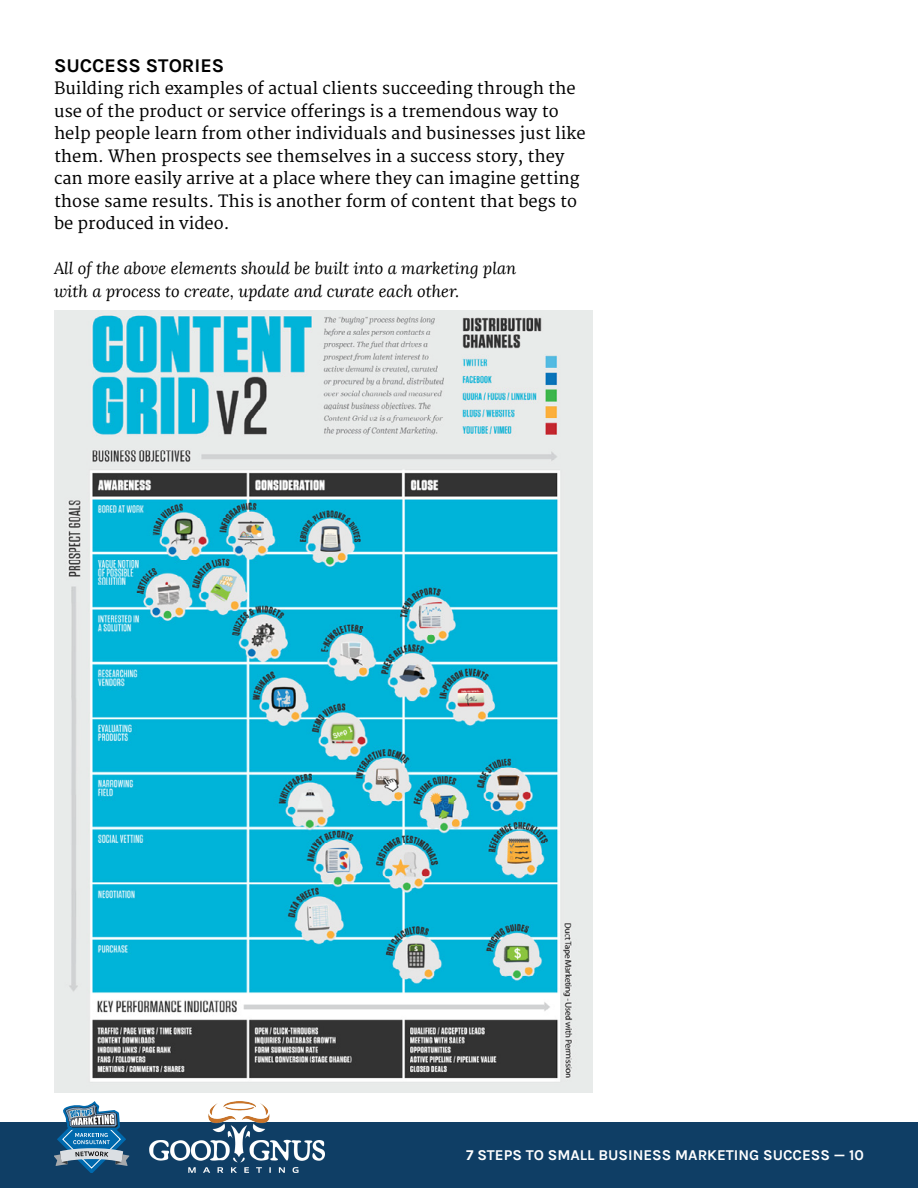
<style>
.page{position:relative;width:918px;height:1188px;background:#fff}
.page>*{position:absolute;margin:0;border:0;box-sizing:border-box;transform-origin:0 0}
.t1{font:700 19.5px "Karla";color:#000}
.t2{font:16.5px/22.5px "Merriweather";color:#000}
.t3{font:italic 16.5px/22.5px "Lora";color:#000}
.t4{font:700 15px "Karla";color:#fff}
</style>
<div class="page">
<div style="left:0;top:1122px;width:918px;height:66px;background:#0f3e65"></div>
<svg style="left:54px;top:1101px;width:75px;height:71px"></svg>
<img style="left:54px;top:311px;width:539px;height:781px">
<img style="left:150px;top:1101px;width:174px;height:71px">
<p class="t1" style="left:54px;top:54px;width:172px">SUCCESS STORIES</p>
<p class="t2" style="left:54px;top:78px;width:533px">Building rich examples of actual clients succeeding through the use of the product or service offerings is a tremendous way to help people learn from other individuals and businesses just like them. When prospects see themselves in a success story, they can more easily arrive at a place where they can imagine getting those same results. This is another form of content that begs to be produced in video.</p>
<p class="t3" style="left:54px;top:258px;width:464px">All of the above elements should be built into a marketing plan with a process to create, update and curate each other.</p>
<p class="t4" style="left:466px;top:1146px;width:399px">7 STEPS TO SMALL BUSINESS MARKETING SUCCESS — 10</p>
</div>
